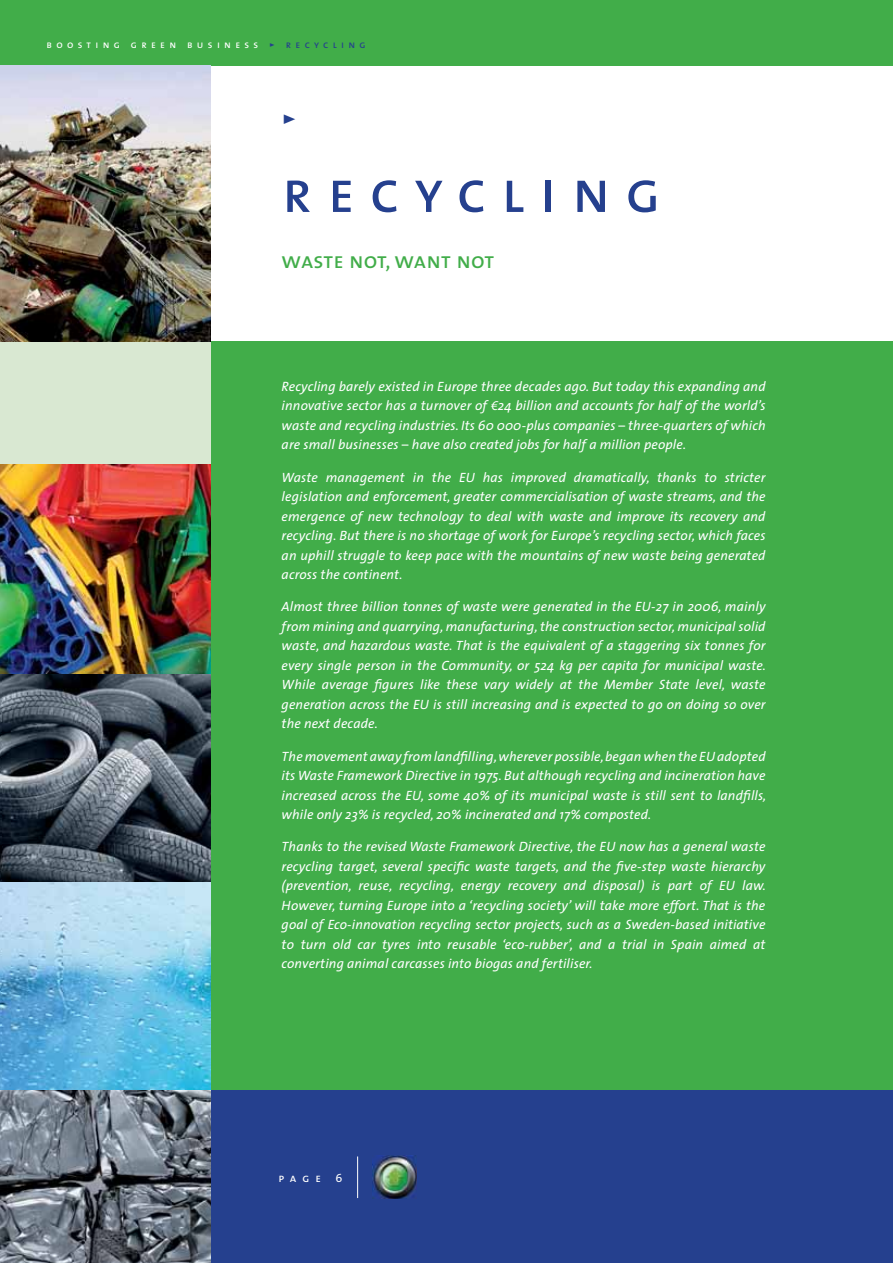
<style>
.page{position:relative;width:893px;height:1263px;background:#fff}
.page>*{position:absolute;margin:0;border:0;box-sizing:border-box;transform-origin:0 0}
.t1{font:60px "The Sans Caps";letter-spacing:.25em;color:#25408e}
.t2{font:27px "The Sans Caps";color:#25408e}
.t3{font:22.5px "The Sans Caps";letter-spacing:.005em;color:#41ad49}
.t4{font:italic 13.5px/19.5px "The Sans";letter-spacing:.01em;color:#fff;text-align:justify}
.t5{font:12px "The Sans Caps";color:#fff}
.t6{font:10.5px "The Sans Caps";letter-spacing:.41em;color:#fff}
.s1{color:#25408e}
.s2{font-family:"Myriad Pro"}
</style>
<div class="page">
<div style="left:210px;top:1090px;width:682px;height:173px;background:#25408e"></div>
<div style="left:0;top:0;width:892px;height:65px;background:#41ad49"></div>
<div style="left:0;top:342px;width:892px;height:748px;background:#41ad49"></div>
<img style="left:0;top:1090px;width:210px;height:173px">
<svg style="left:0;top:882px;width:210px;height:208px;background:#7fc4e6"></svg>
<svg style="left:0;top:673px;width:210px;height:209px;background:#48525d"></svg>
<div style="left:0;top:342px;width:210px;height:219px;background:#d9e8d2"></div>
<img style="left:0;top:65px;width:210px;height:277px">
<img style="left:0;top:465px;width:210px;height:208px">
<img style="left:373px;top:1156px;width:43px;height:43px">
<hr style="left:357px;top:1156px;width:1px;height:42px;background:#fff">
<p class="t6" style="left:47px;top:38px;width:320px">boosting green business <span class="s1">&gt; recycling</span></p>
<h2 class="t2" style="left:281px;top:102px;width:16px">&gt;</h2>
<h1 class="t1" style="left:281px;top:156px;width:381px">recycling</h1>
<h3 class="t3" style="left:281px;top:247px;width:214px">waste not, want not</h3>
<p class="t4" style="left:281px;top:378px;width:485px">Recycling barely existed in Europe three decades ago. But today this expanding and innovative sector has a turnover of <span class="s2">€</span>24 billion and accounts for half of the world’s waste and recycling industries. Its 60 000-plus companies – three-quarters of which are small businesses – have also created jobs for half a million people.</p>
<p class="t4" style="left:281px;top:469px;width:485px">Waste management in the EU has improved dramatically, thanks to stricter legislation and enforcement, greater commercialisation of waste streams, and the emergence of new technology to deal with waste and improve its recovery and recycling. But there is no shortage of work for Europe’s recycling sector, which faces an uphill struggle to keep pace with the mountains of new waste being generated across the continent.</p>
<p class="t4" style="left:281px;top:598px;width:486px">Almost three billion tonnes of waste were generated in the EU-27 in 2006, mainly from mining and quarrying, manufacturing, the construction sector, municipal solid waste, and hazardous waste. That is the equivalent of a staggering six tonnes for every single person in the Community, or 524 kg per capita for municipal waste.<br>While average figures like these vary widely at the Member State level, waste generation across the EU is still increasing and is expected to go on doing so over the next decade.</p>
<p class="t4" style="left:281px;top:748px;width:486px">The movement away from landfilling, wherever possible, began when the EU adopted its Waste Framework Directive in 1975. But although recycling and incineration have increased across the EU, some 40% of its municipal waste is still sent to landfills, while only 23% is recycled, 20% incinerated and 17% composted.</p>
<p class="t4" style="left:281px;top:838px;width:486px">Thanks to the revised Waste Framework Directive, the EU now has a general waste recycling target, several specific waste targets, and the five-step waste hierarchy (prevention, reuse, recycling, energy recovery and disposal) is part of EU law.<br>However, turning Europe into a ‘recycling society’ will take more effort. That is the goal of Eco-innovation recycling sector projects, such as a Sweden-based initiative to turn old car tyres into reusable ‘eco-rubber’, and a trial in Spain aimed at converting animal carcasses into biogas and fertiliser.</p>
<p class="t5" style="left:278px;top:1170px;width:65px">page 6</p>
</div>
